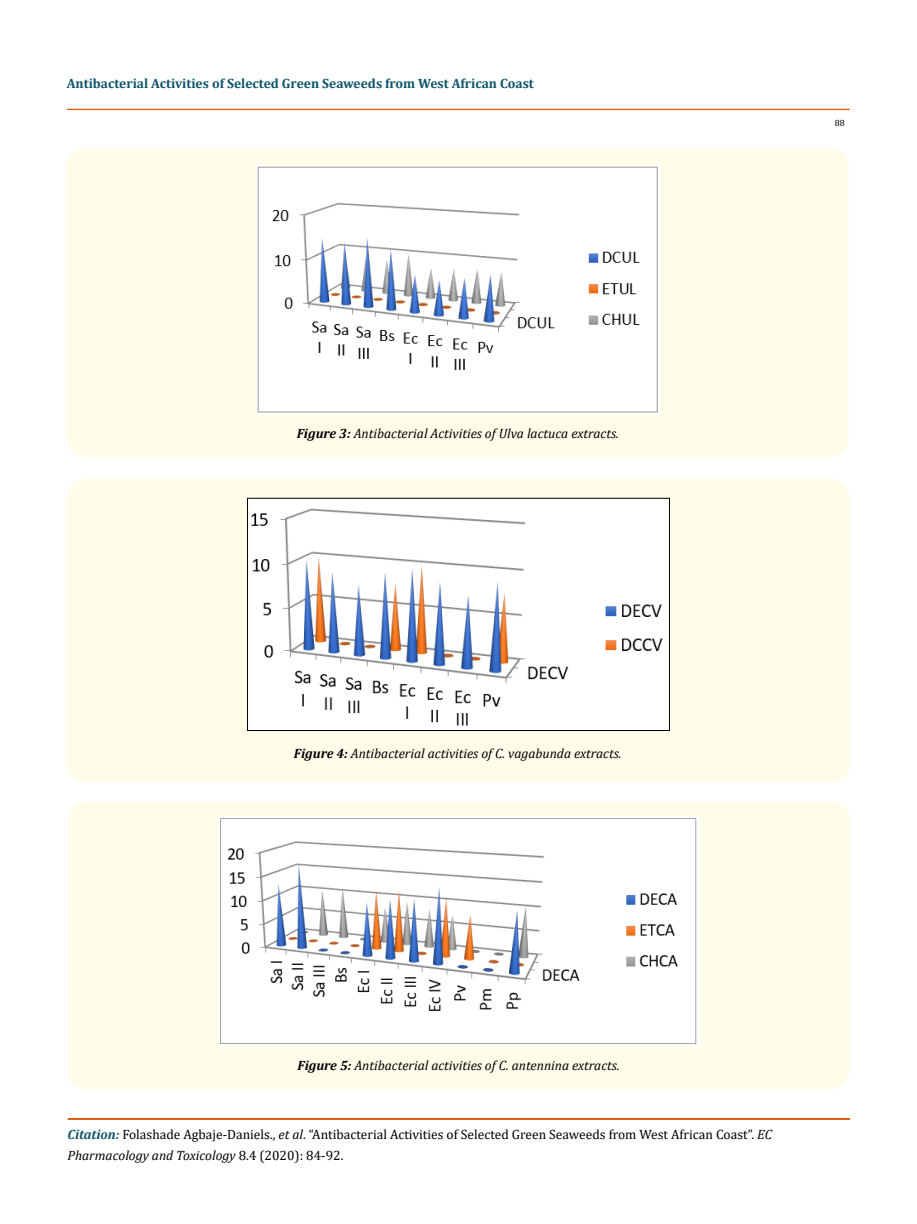
<style>
.page{position:relative;width:917px;height:1224px;background:#fff}
.page>*{position:absolute;margin:0;border:0;box-sizing:border-box;transform-origin:0 0}
.t1{font:italic 13.5px "Cambria";color:#000}
.t2{font:13.5px/21px "Cambria";color:#000}
.t3{font:700 13.5px "Cambria";color:#0e546a}
.t4{font:9px "Cambria";color:#000}
.s1{font-weight:700}
.s2{font-weight:700;font-style:italic;color:#0e546a}
.s3{font-style:italic}
</style>
<div class="page">
<div style="left:67px;top:109px;width:782px;height:1px;border:1px solid #e05d1a"></div>
<div style="left:68px;top:1119px;width:781px;height:1px;border:1px solid #e05d1a"></div>
<div style="left:67px;top:148px;width:781px;height:309px;background:#fffde9;border-radius:18px"></div>
<img style="left:257px;top:166px;width:403px;height:248px">
<div style="left:67px;top:479px;width:782px;height:303px;background:#fffde9;border-radius:18px"></div>
<div style="left:68px;top:802px;width:781px;height:287px;background:#fffde9;border-radius:18px"></div>
<img style="left:249px;top:500px;width:418px;height:229px">
<div style="left:247px;top:498px;width:422px;height:233px;border:1px solid #000"></div>
<img style="left:218px;top:817px;width:481px;height:230px">
<p class="t3" style="left:67px;top:73px;width:468px">Antibacterial Activities of Selected Green Seaweeds from West African Coast</p>
<p class="t1" style="left:297px;top:424px;width:323px"><span class="s1">Figure 3:</span> Antibacterial Activities of Ulva lactuca extracts.</p>
<p class="t4" style="left:834px;top:118px;width:11px">88</p>
<p class="t1" style="left:294px;top:744px;width:329px"><span class="s1">Figure 4:</span> Antibacterial activities of C. vagabunda extracts.</p>
<p class="t1" style="left:297px;top:1056px;width:324px"><span class="s1">Figure 5:</span> Antibacterial activities of C. antennina extracts.</p>
<p class="t2" style="left:68px;top:1124px;width:706px"><span class="s2">Citation:</span> Folashade Agbaje-Daniels., <span class="s3">et al</span>. “Antibacterial Activities of Selected Green Seaweeds from West African Coast”. <span class="s3">EC<br>Pharmacology and Toxicology</span> 8.4 (2020): 84-92.</p>
</div>
